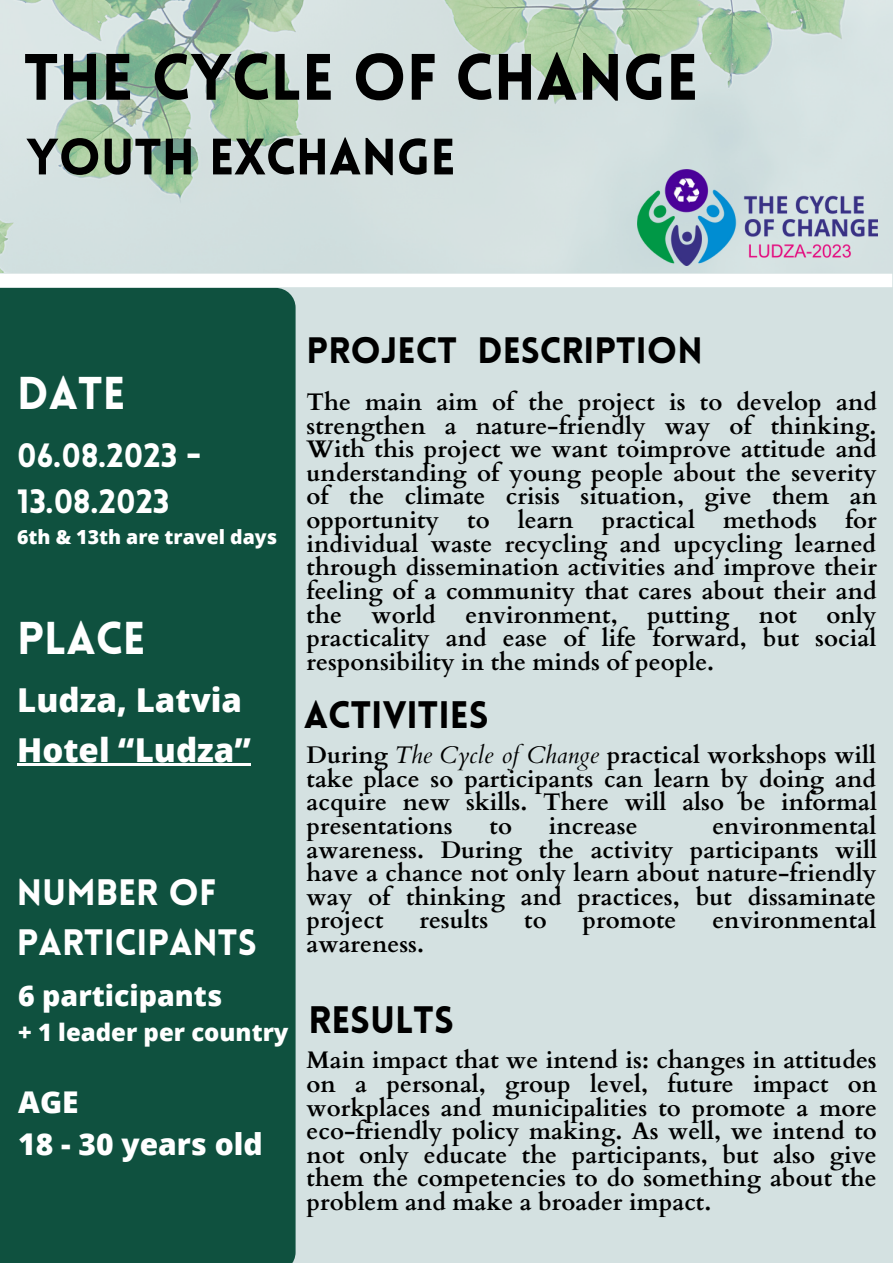
<style>
.page{position:relative;width:893px;height:1264px;background:#fff}
.page>*{position:absolute;margin:0;border:0;box-sizing:border-box;transform-origin:0 0}
.t1{font:900 64.05px "Lovelo";color:#000}
.t2{font:900 49.95px "Lovelo";color:#000}
.t3{font:900 45px "Lovelo";color:#fff}
.t4{font:900 37.5px "Lovelo";color:#000}
.t5{font:900 37.35px "Lovelo";color:#000}
.t6{font:900 36px/49.5px "Lovelo";color:#fff}
.t7{font:900 36px "Lovelo";color:#000}
.t8{font:800 33px "Open Sans";color:#fff}
.t9{font:900 33px/46px "Lovelo";color:#fff}
.t10{font:800 30px "Open Sans";color:#fff}
.t11{font:800 28.5px "Open Sans";color:#fff}
.t12{font:700 24px/23.5px "Cardo";color:#000;text-align:justify}
.t13{font:800 24px "Open Sans";color:#fff}
.t14{font:800 19.5px "Open Sans";color:#fff}
.s1{font-weight:400;font-style:italic}
</style>
<div class="page">
<div style="left:0;top:0;width:892px;height:1262px;background:#d4e1e1"></div>
<div style="left:0;top:288px;width:295px;height:974px;background:#0f513f"></div>
<img style="left:0;top:0;width:878px;height:273px">
<div style="left:0;top:274px;width:892px;height:13px;background:#fff"></div>
<img style="left:638px;top:170px;width:239px;height:95px">
<hr style="left:17px;top:763px;width:234px;height:3px;background:#fff">
<p class="t1" style="left:24px;top:52px;width:676px">THE CYCLE OF CHANGE</p>
<p class="t2" style="left:26px;top:137px;width:431px">YOUTH EXCHANGE</p>
<p class="t3" style="left:17px;top:375px;width:110px">DATE</p>
<p class="t9" style="left:17px;top:436px;width:186px">06.08.2023 -<br>13.08.2023</p>
<p class="t14" style="left:17px;top:523px;width:261px">6th &amp; 13th are travel days</p>
<p class="t3" style="left:17px;top:620px;width:130px">PLACE</p>
<p class="t8" style="left:17px;top:677px;width:226px">Ludza, Latvia</p>
<p class="t8" style="left:17px;top:726px;width:235px">Hotel “Ludza”</p>
<p class="t6" style="left:17px;top:871px;width:241px">NUMBER OF<br>PARTICIPANTS</p>
<p class="t11" style="left:18px;top:975px;width:205px">6 participants</p>
<p class="t13" style="left:18px;top:1015px;width:272px">+ 1 leader per country</p>
<p class="t10" style="left:18px;top:1080px;width:62px">AGE</p>
<p class="t10" style="left:18px;top:1122px;width:246px">18 - 30 years old</p>
<p class="t7" style="left:306px;top:336px;width:397px">PROJECT DESCRIPTION</p>
<p class="t12" style="left:306px;top:390px;width:572px">The main aim of the project is to develop and strengthen a nature-friendly way of thinking.<br>With this project we want toimprove attitude and understanding of young people about the severity of the climate crisis situation, give them an opportunity to learn practical methods for individual waste recycling and upcycling learned through dissemination activities and improve their feeling of a community that cares about their and the world environment, putting not only practicality and ease of life forward, but social responsibility in the minds of people.</p>
<p class="t4" style="left:304px;top:700px;width:186px">ACTIVITIES</p>
<p class="t12" style="left:306px;top:743px;width:572px">During <span class="s1">The Cycle of Change</span> practical workshops will take place so participants can learn by doing and acquire new skills. There will also be informal presentations</p>
<p class="t12" style="left:306px;top:814px;width:572px;text-indent:406px">environmental awareness. During the activity participants will have a chance not only learn about nature-friendly way of thinking and practices, but dissaminate project</p>
<p class="t12" style="left:489px;top:814px;width:24px">to</p>
<p class="t12" style="left:549px;top:814px;width:90px">increase</p>
<p class="t12" style="left:419px;top:909px;width:70px">results</p>
<p class="t12" style="left:524px;top:909px;width:24px">to</p>
<p class="t12" style="left:582px;top:909px;width:95px">promote</p>
<p class="t12" style="left:712px;top:909px;width:165px">environmental</p>
<p class="t12" style="left:306px;top:932px;width:119px">awareness.</p>
<p class="t5" style="left:308px;top:1004px;width:147px">RESULTS</p>
<p class="t12" style="left:306px;top:1049px;width:572px">Main impact that we intend is: changes in attitudes on a personal, group level, future impact on workplaces and municipalities to promote a more eco-friendly policy making. As well, we intend to not only educate the participants, but also give them the competencies to do something about the problem and make a broader impact.</p>
</div>
